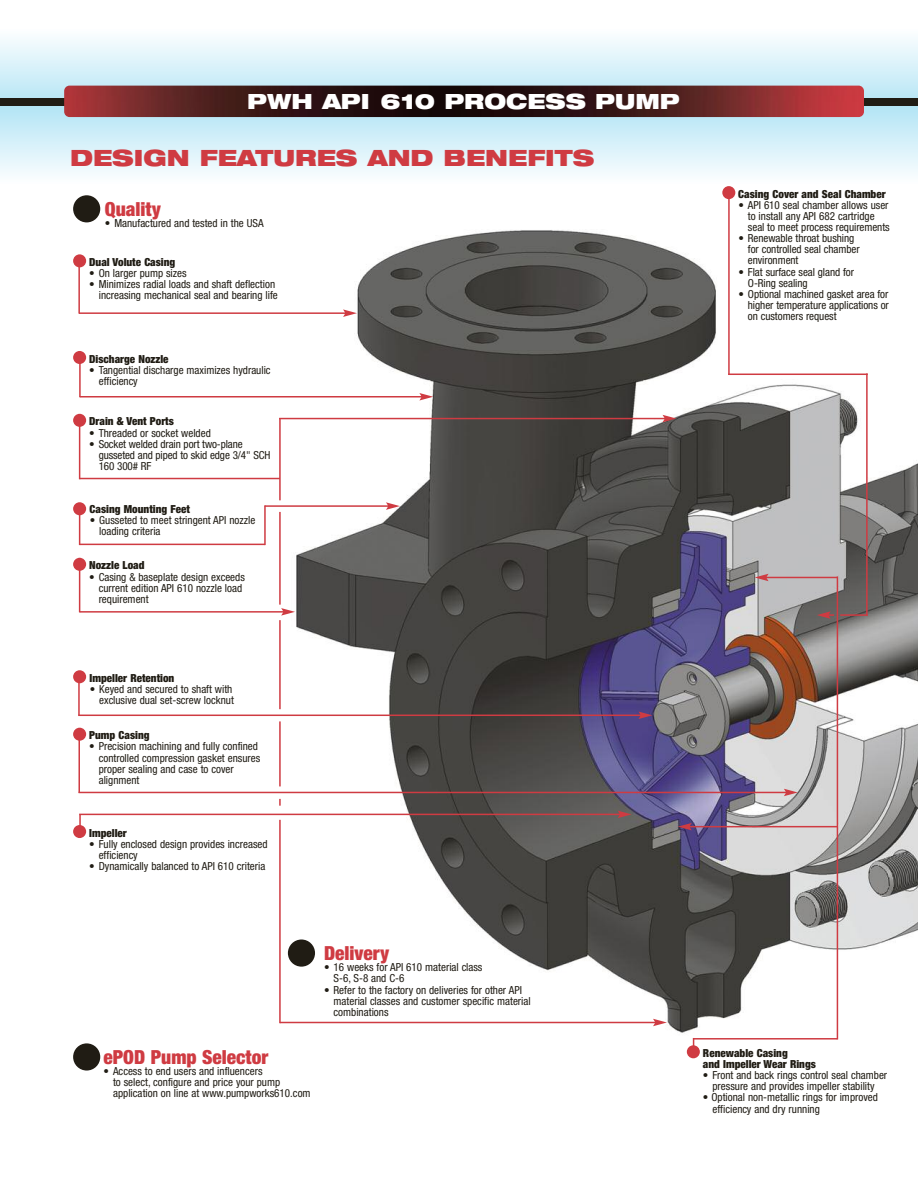
<style>
.page{position:relative;width:918px;height:1188px;background:#fff}
.page>*{position:absolute;margin:0;border:0;box-sizing:border-box;transform-origin:0 0}
.t1{font:900 expanded 22.5px "Helvetica Neue";color:#cf3b42}
.t2{font:900 expanded 21px "Helvetica Neue";color:#fff}
.t3{font:900 condensed 19.5px "Helvetica Neue";color:#cf3b42}
.t4{font:condensed 11.1px/11.1px "Helvetica Neue";color:#201c14}
.t5{font:900 condensed 11.1px/11.1px "Helvetica Neue";color:#201c14}
</style>
<div class="page">
<img style="left:291px;top:186px;width:627px;height:873px">
<svg style="left:0;top:39px;width:918px;height:135px;background:#d9f1f9"></svg>
<div style="left:0;top:98px;width:918px;height:8px;background:#201c14"></div>
<img style="left:64px;top:86px;width:800px;height:31px;border-radius:5px">
<hr style="left:279px;top:820px;width:2px;height:203px;background:#cf3b42">
<div style="left:73px;top:254px;width:13px;height:13px;background:#cf3b42;border-radius:50%"></div>
<div style="left:73px;top:195px;width:27px;height:27px;background:#201c14;border-radius:50%"></div>
<div style="left:73px;top:351px;width:13px;height:13px;background:#cf3b42;border-radius:50%"></div>
<div style="left:73px;top:728px;width:13px;height:13px;background:#cf3b42;border-radius:50%"></div>
<div style="left:73px;top:825px;width:13px;height:13px;background:#cf3b42;border-radius:50%"></div>
<div style="left:73px;top:558px;width:13px;height:13px;background:#cf3b42;border-radius:50%"></div>
<div style="left:73px;top:414px;width:13px;height:13px;background:#cf3b42;border-radius:50%"></div>
<div style="left:288px;top:940px;width:27px;height:27px;background:#201c14;border-radius:50%"></div>
<div style="left:722px;top:186px;width:13px;height:13px;background:#cf3b42;border-radius:50%"></div>
<div style="left:73px;top:502px;width:13px;height:13px;background:#cf3b42;border-radius:50%"></div>
<div style="left:687px;top:1045px;width:13px;height:13px;background:#cf3b42;border-radius:50%"></div>
<div style="left:73px;top:1043px;width:27px;height:28px;background:#201c14;border-radius:50%"></div>
<hr style="left:78px;top:259px;width:2px;height:55px;background:#cf3b42">
<hr style="left:79px;top:312px;width:267px;height:2px;background:#cf3b42">
<svg style="left:343px;top:309px;width:14px;height:8px"></svg>
<hr style="left:79px;top:354px;width:2px;height:43px;background:#cf3b42">
<hr style="left:80px;top:396px;width:342px;height:2px;background:#cf3b42">
<svg style="left:419px;top:393px;width:14px;height:8px"></svg>
<hr style="left:78px;top:730px;width:2px;height:63px;background:#cf3b42">
<hr style="left:79px;top:792px;width:707px;height:1px;background:#cf3b42">
<svg style="left:784px;top:789px;width:14px;height:7px"></svg>
<svg style="left:79px;top:815px;width:2px;height:10px"></svg>
<hr style="left:79px;top:814px;width:541px;height:1px;background:#cf3b42">
<svg style="left:618px;top:811px;width:14px;height:7px"></svg>
<hr style="left:79px;top:558px;width:1px;height:54px;background:#cf3b42">
<hr style="left:79px;top:611px;width:205px;height:2px;background:#cf3b42">
<svg style="left:281px;top:608px;width:14px;height:8px"></svg>
<hr style="left:79px;top:415px;width:1px;height:64px;background:#cf3b42">
<hr style="left:79px;top:478px;width:201px;height:1px;background:#cf3b42">
<hr style="left:279px;top:418px;width:386px;height:1px;background:#cf3b42">
<svg style="left:663px;top:415px;width:13px;height:7px"></svg>
<hr style="left:280px;top:1022px;width:376px;height:1px;background:#cf3b42">
<svg style="left:653px;top:1019px;width:14px;height:7px"></svg>
<hr style="left:279px;top:418px;width:2px;height:82px;background:#cf3b42">
<hr style="left:279px;top:721px;width:2px;height:65px;background:#cf3b42">
<hr style="left:279px;top:620px;width:2px;height:89px;background:#cf3b42">
<hr style="left:728px;top:194px;width:2px;height:181px;background:#cf3b42">
<hr style="left:728px;top:374px;width:140px;height:1px;background:#cf3b42">
<hr style="left:866px;top:373px;width:2px;height:243px;background:#cf3b42">
<div style="left:73px;top:670px;width:13px;height:13px;background:#cf3b42;border-radius:50%"></div>
<hr style="left:78px;top:679px;width:2px;height:37px;background:#cf3b42">
<hr style="left:78px;top:715px;width:563px;height:1px;background:#cf3b42">
<svg style="left:638px;top:712px;width:14px;height:7px"></svg>
<svg style="left:279px;top:799px;width:2px;height:7px"></svg>
<hr style="left:79px;top:508px;width:1px;height:37px;background:#cf3b42">
<hr style="left:265px;top:505px;width:124px;height:2px;background:#cf3b42">
<svg style="left:386px;top:502px;width:14px;height:8px"></svg>
<hr style="left:279px;top:512px;width:2px;height:93px;background:#cf3b42">
<hr style="left:766px;top:577px;width:72px;height:1px;background:#cf3b42">
<svg style="left:755px;top:574px;width:14px;height:7px"></svg>
<hr style="left:689px;top:826px;width:149px;height:1px;background:#cf3b42">
<svg style="left:678px;top:823px;width:14px;height:7px"></svg>
<hr style="left:837px;top:576px;width:1px;height:463px;background:#cf3b42">
<hr style="left:693px;top:1038px;width:144px;height:2px;background:#cf3b42">
<svg style="left:817px;top:611px;width:17px;height:8px"></svg>
<hr style="left:840px;top:614px;width:28px;height:2px;background:#cf3b42">
<hr style="left:80px;top:544px;width:185px;height:1px;background:#cf3b42">
<hr style="left:264px;top:505px;width:2px;height:40px;background:#cf3b42">
<h2 class="t2" style="left:247px;top:93px;width:434px">PWH API 610 PROCESS PUMP</h2>
<h1 class="t1" style="left:70px;top:149px;width:526px">DESIGN FEATURES AND BENEFITS</h1>
<h3 class="t3" style="left:105px;top:202px;width:57px">Quality</h3>
<p class="t4" style="left:105px;top:219px;width:160px">• Manufactured and tested in the USA</p>
<p class="t5" style="left:89px;top:258px;width:88px">Dual Volute Casing</p>
<p class="t4" style="left:89px;top:269px;width:99px">• On larger pump sizes</p>
<p class="t4" style="left:89px;top:280px;width:190px;text-align:right">• Minimizes radial loads and shaft deflection increasing mechanical seal and bearing life</p>
<p class="t5" style="left:89px;top:354px;width:81px">Discharge Nozzle</p>
<p class="t4" style="left:99px;top:365px;width:173px;text-indent:-10px">• Tangential discharge maximizes hydraulic efficiency</p>
<p class="t5" style="left:89px;top:417px;width:86px">Drain &amp; Vent Ports</p>
<p class="t4" style="left:89px;top:428px;width:123px">• Threaded or socket welded</p>
<p class="t4" style="left:99px;top:439px;width:173px;text-indent:-10px">• Socket welded drain port two-plane gusseted and piped to skid edge 3/4" SCH<br>160 300# RF</p>
<p class="t5" style="left:90px;top:504px;width:102px">Casing Mounting Feet</p>
<p class="t4" style="left:99px;top:515px;width:158px;text-indent:-10px">• Gusseted to meet stringent API nozzle loading criteria</p>
<p class="t5" style="left:89px;top:561px;width:57px">Nozzle Load</p>
<p class="t4" style="left:99px;top:572px;width:148px;text-indent:-10px">• Casing &amp; baseplate design exceeds current edition API 610 nozzle load requirement</p>
<p class="t5" style="left:90px;top:673px;width:86px">Impeller Retention</p>
<p class="t4" style="left:90px;top:684px;width:146px;text-align:right">• Keyed and secured to shaft with exclusive dual set-screw locknut</p>
<p class="t5" style="left:89px;top:731px;width:62px">Pump Casing</p>
<p class="t4" style="left:99px;top:742px;width:163px;text-indent:-10px">• Precision machining and fully confined controlled compression gasket ensures proper sealing and case to cover alignment</p>
<p class="t5" style="left:89px;top:828px;width:39px">Impeller</p>
<p class="t4" style="left:99px;top:839px;width:170px;text-indent:-10px">• Fully enclosed design provides increased efficiency</p>
<p class="t4" style="left:89px;top:861px;width:178px">• Dynamically balanced to API 610 criteria</p>
<p class="t5" style="left:738px;top:189px;width:149px">Casing Cover and Seal Chamber</p>
<p class="t4" style="left:748px;top:200px;width:143px;text-indent:-10px">• API 610 seal chamber allows user to install any API 682 cartridge seal to meet process requirements</p>
<p class="t4" style="left:748px;top:234px;width:113px;text-indent:-10px">• Renewable throat bushing for controlled seal chamber environment</p>
<p class="t4" style="left:748px;top:267px;width:108px;text-indent:-10px">• Flat surface seal gland for<br>O-Ring sealing</p>
<p class="t4" style="left:748px;top:289px;width:142px;text-align:justify;text-indent:-10px">• Optional machined gasket area for higher temperature applications or on customers request</p>
<h3 class="t3" style="left:104px;top:1050px;width:166px">ePOD Pump Selector</h3>
<p class="t4" style="left:113px;top:1067px;width:199px;text-indent:-10px">• Access to end users and influencers<br>to select, configure and price your pump application on line at www.pumpworks610.com</p>
<h3 class="t3" style="left:324px;top:946px;width:67px">Delivery</h3>
<p class="t4" style="left:334px;top:963px;width:150px;text-indent:-10px">• 16 weeks for API 610 material class<br>S-6, S-8 and C-6</p>
<p class="t4" style="left:334px;top:985px;width:199px;text-indent:-10px">• Refer to the factory on deliveries for other API material classes and customer specific material combinations</p>
<p class="t5" style="left:703px;top:1048px;width:114px">Renewable Casing<br>and Impeller Wear Rings</p>
<p class="t4" style="left:703px;top:1071px;width:186px;text-align:center">• Front and back rings control seal chamber pressure and provides impeller stability</p>
<p class="t4" style="left:712px;top:1093px;width:167px;text-indent:-10px">• Optional non-metallic rings for improved efficiency and dry running</p>
</div>
